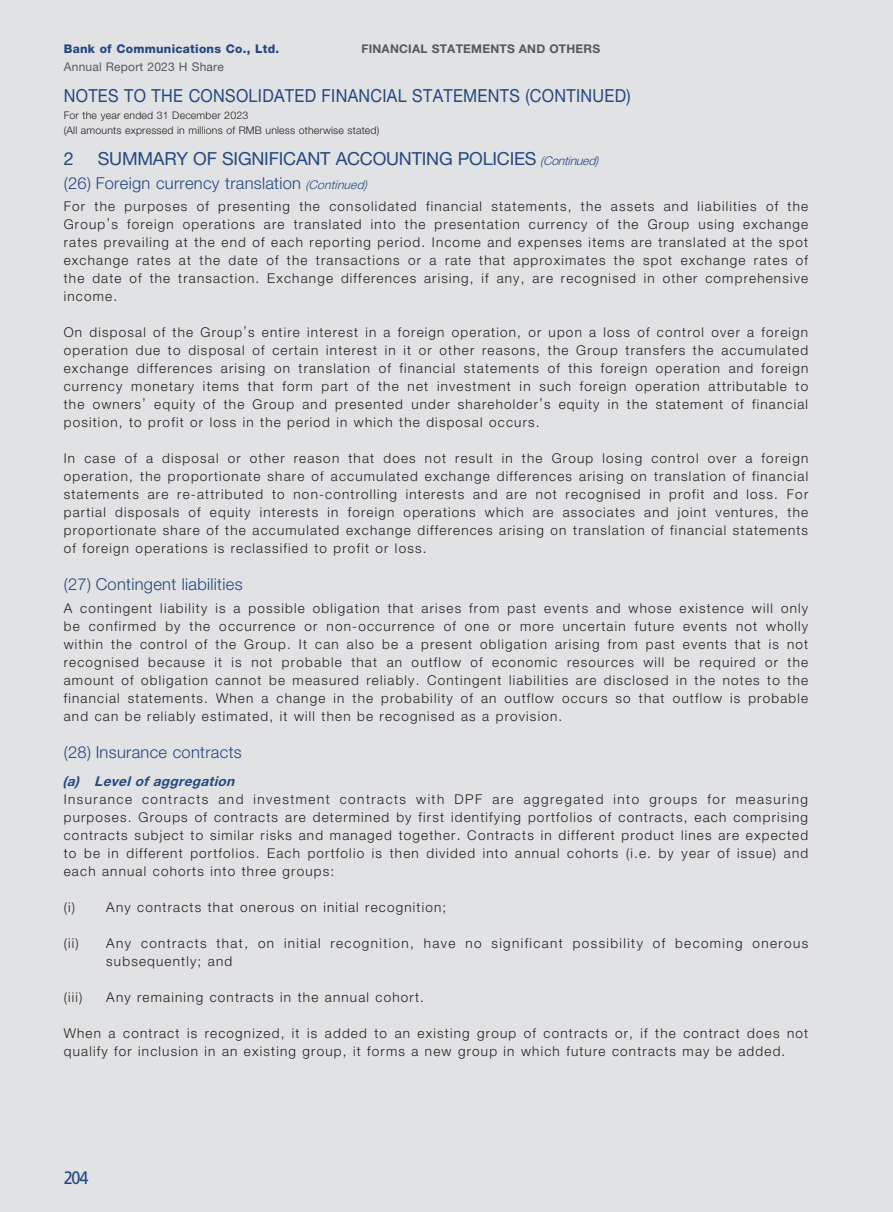
<style>
.page{position:relative;width:893px;height:1212px;background:#e1e2e4}
.page>*{position:absolute;margin:0;border:0;box-sizing:border-box;transform-origin:0 0}
.t1{font:18px "Helvetica Neue LT Std";letter-spacing:.02em;color:#254880;scale:.9 1}
.t2{font:18px "Helvetica Neue LT Std";letter-spacing:-.01em;color:#254880}
.t3{font:18px "Frutiger LT Std";color:#254880;scale:.9 1}
.t4{font:18px "Helvetica Neue LT Std";letter-spacing:.02em;color:#254880}
.t5{font:300 16.5px "Helvetica Neue LT Std";letter-spacing:.02em;color:#254880}
.t6{font:300 13.5px/18px "Helvetica Neue LT Std";letter-spacing:.09em;color:#231f20;text-align:justify}
.t7{font:italic 700 13.5px "Helvetica Neue LT Std";color:#254880}
.t8{font:800 12px "Helvetica Neue LT Std";letter-spacing:.02em;color:#254880}
.t9{font:700 12px "Helvetica Neue LT Std";letter-spacing:.02em;color:#57585a}
.t10{font:12px "Helvetica Neue LT Std";letter-spacing:.02em;color:#57585a}
.t11{font:300 10.5px/15px "Helvetica Neue LT Std";letter-spacing:.02em;color:#231f20}
.s1{font-weight:300;font-style:italic;font-size:12px}
.s2{font-style:italic;font-size:12px}
</style>
<div class="page">
<p class="t9" style="left:361px;top:42px;width:240px">FINANCIAL STATEMENTS AND OTHERS</p>
<h1 class="t1" style="left:64px;top:85px;width:631px">NOTES TO THE CONSOLIDATED FINANCIAL STATEMENTS (CONTINUED)</h1>
<p class="t11" style="left:64px;top:108px;width:317px">For the year ended 31 December 2023<br>(All amounts expressed in millions of RMB unless otherwise stated)</p>
<h1 class="t4" style="left:64px;top:148px;width:12px">2</h1>
<h1 class="t2" style="left:98px;top:148px;width:503px">SUMMARY OF SIGNIFICANT ACCOUNTING POLICIES <span class="s1">(Continued)</span></h1>
<p class="t5" style="left:64px;top:173px;width:305px">(26) Foreign currency translation <span class="s2">(Continued)</span></p>
<p class="t6" style="left:64px;top:197px;width:746px">For the purposes of presenting the consolidated financial statements, the assets and liabilities of the Group’s foreign operations are translated into the presentation currency of the Group using exchange rates prevailing at the end of each reporting period. Income and expenses items are translated at the spot exchange rates at the date of the transactions or a rate that approximates the spot exchange rates of the date of the transaction. Exchange differences arising, if any, are recognised in other comprehensive income.</p>
<p class="t6" style="left:64px;top:323px;width:746px">On disposal of the Group’s entire interest in a foreign operation, or upon a loss of control over a foreign operation due to disposal of certain interest in it or other reasons, the Group transfers the accumulated exchange differences arising on translation of financial statements of this foreign operation and foreign currency monetary items that form part of the net investment in such foreign operation attributable to the owners’ equity of the Group and presented under shareholder’s equity in the statement of financial position, to profit or loss in the period in which the disposal occurs.</p>
<p class="t6" style="left:64px;top:449px;width:746px">In case of a disposal or other reason that does not result in the Group losing control over a foreign operation, the proportionate share of accumulated exchange differences arising on translation of financial statements are re-attributed to non-controlling interests and are not recognised in profit and loss. For partial disposals of equity interests in foreign operations which are associates and joint ventures, the proportionate share of the accumulated exchange differences arising on translation of financial statements of foreign operations is reclassified to profit or loss.</p>
<p class="t5" style="left:64px;top:574px;width:180px">(27) Contingent liabilities</p>
<p class="t6" style="left:64px;top:599px;width:746px">A contingent liability is a possible obligation that arises from past events and whose existence will only be confirmed by the occurrence or non-occurrence of one or more uncertain future events not wholly within the control of the Group. It can also be a present obligation arising from past events that is not recognised because it is not probable that an outflow of economic resources will be required or the amount of obligation cannot be measured reliably. Contingent liabilities are disclosed in the notes to the financial statements. When a change in the probability of an outflow occurs so that outflow is probable and can be reliably estimated, it will then be recognised as a provision.</p>
<p class="t5" style="left:64px;top:742px;width:179px">(28) Insurance contracts</p>
<p class="t7" style="left:62px;top:773px;width:178px">(a) Levelofaggregation</p>
<p class="t6" style="left:64px;top:790px;width:746px">Insurance contracts and investment contracts with DPF are aggregated into groups for measuring purposes. Groups of contracts are determined by first identifying portfolios of contracts, each comprising contracts subject to similar risks and managed together. Contracts in different product lines are expected to be in different portfolios. Each portfolio is then divided into annual cohorts (i.e. by year of issue) and each annual cohorts into three groups:</p>
<p class="t6" style="left:64px;top:898px;width:384px">(i) Any contracts that onerous on initial recognition;</p>
<p class="t6" style="left:64px;top:934px;width:17px">(ii)</p>
<p class="t6" style="left:106px;top:934px;width:703px">Any contracts that, on initial recognition, have no significant possibility of becoming onerous subsequently; and</p>
<p class="t6" style="left:64px;top:988px;width:20px">(iii)</p>
<p class="t6" style="left:106px;top:988px;width:319px">Any remaining contracts in the annual cohort.</p>
<p class="t6" style="left:64px;top:1024px;width:746px">When a contract is recognized, it is added to an existing group of contracts or, if the contract does not qualify for inclusion in an existing group, it forms a new group in which future contracts may be added.</p>
<p class="t8" style="left:64px;top:42px;width:217px">Bank of Communications Co., Ltd.</p>
<p class="t10" style="left:64px;top:60px;width:162px">Annual Report 2023 H Share</p>
<h1 class="t3" style="left:64px;top:1167px;width:29px">204</h1>
</div>
